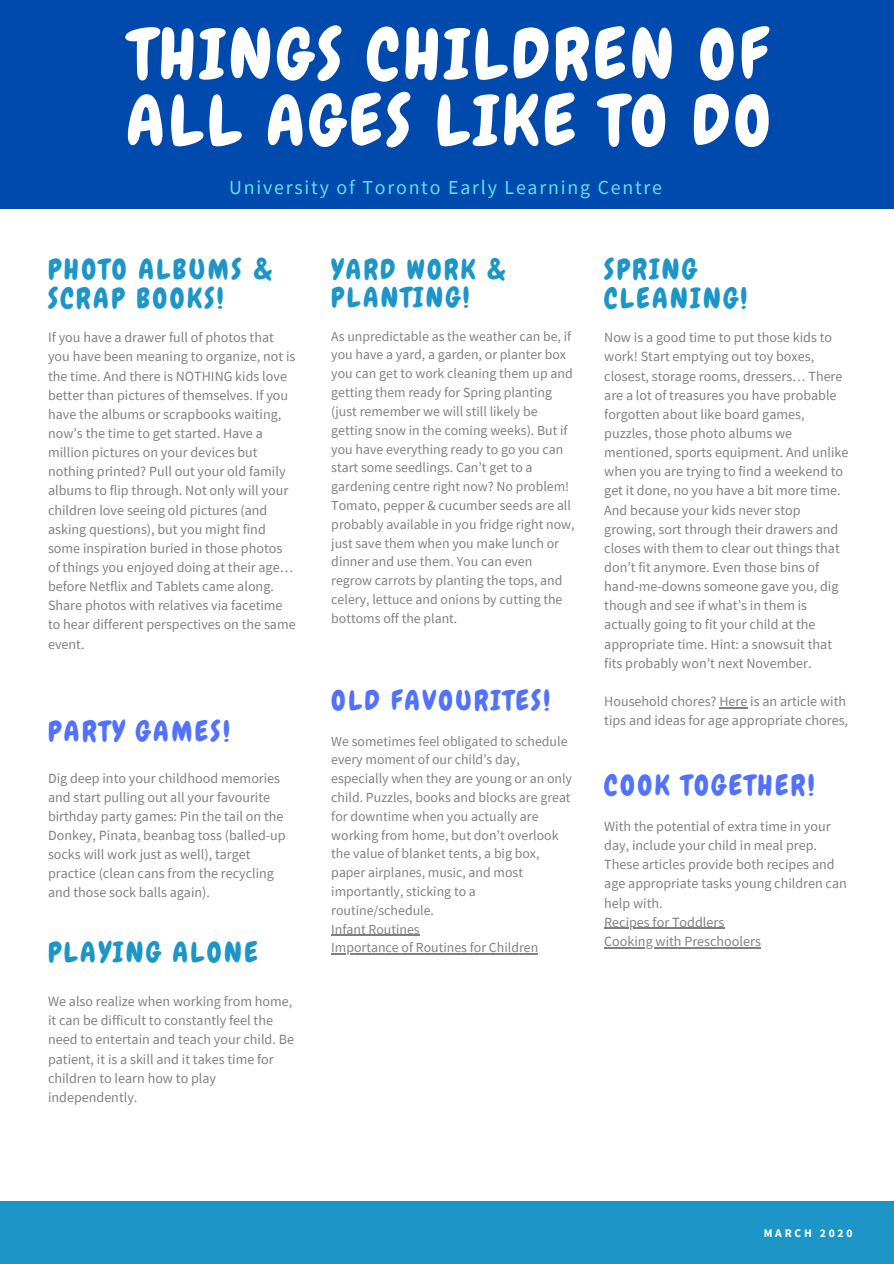
<style>
.page{position:relative;width:894px;height:1264px;background:#fff}
.page>*{position:absolute;margin:0;border:0;box-sizing:border-box;transform-origin:0 0}
.t1{font:69.6px/66.4px "Chewy";letter-spacing:.06em;color:#fff}
.t2{font:28.2px "Chewy";letter-spacing:.09em;color:#1d96c7}
.t3{font:28.2px "Chewy";letter-spacing:.09em;color:#5271ff}
.t4{font:27.6px "Chewy";letter-spacing:.09em;color:#1d96c7}
.t5{font:27.6px "Chewy";letter-spacing:.09em;color:#5271ff}
.t6{font:19.8px "Source Sans Pro";letter-spacing:.09em;color:#5ce1e6}
.t7{font:14.1px/19.2px "Source Sans Pro";color:#3b3b3b}
.t8{font:13.8px/18.8px "Source Sans Pro";color:#3b3b3b}
.t9{font:700 11.55px "Source Sans Pro";color:#fff}
</style>
<div class="page">
<div style="left:0;top:0;width:893px;height:209px;background:#004aad"></div>
<svg style="left:719px;top:707px;width:28px;height:1px"></svg>
<hr style="left:331px;top:934px;width:88px;height:1px;background:#3b3b3b">
<hr style="left:331px;top:953px;width:207px;height:1px;background:#3b3b3b">
<hr style="left:604px;top:927px;width:120px;height:2px;background:#3b3b3b">
<hr style="left:604px;top:947px;width:156px;height:1px;background:#3b3b3b">
<div style="left:0;top:1201px;width:893px;height:62px;background:#1d96c7"></div>
<h1 class="t1" style="left:126px;top:22px;width:645px">THINGS CHILDREN OF<br>ALL AGES LIKE TO DO</h1>
<h1 class="t6" style="left:229px;top:175px;width:434px">U n i ve r sit y o f T o r o n t o E a r l y L e ar n i n g C e nt r e</h1>
<h2 class="t2" style="left:48px;top:252px;width:226px">PHOTO ALBUMS &amp;</h2>
<h2 class="t4" style="left:331px;top:252px;width:176px">YARD WORK &amp;</h2>
<h2 class="t2" style="left:604px;top:252px;width:94px">SPRING</h2>
<h2 class="t2" style="left:48px;top:280px;width:177px">SCRAP BOOKS!</h2>
<h2 class="t4" style="left:331px;top:279px;width:139px">PLANTING!</h2>
<h2 class="t2" style="left:604px;top:280px;width:144px">CLEANING!</h2>
<p class="t7" style="left:48px;top:327px;width:249px">If you have a drawer full of photos that you have been meaning to organize, not is the time. And there is NOTHING kids love better than pictures of themselves. If you have the albums or scrapbooks waiting, now’s the time to get started. Have a million pictures on your devices but nothing printed? Pull out your old family albums to flip through. Not only will your children love seeing old pictures (and asking questions), but you might find some inspiration buried in those photos of things you enjoyed doing at their age… before Netflix and Tablets came along.<br>Share photos with relatives via facetime to hear different perspectives on the same event.</p>
<p class="t8" style="left:331px;top:326px;width:245px">As unpredictable as the weather can be, if you have a yard, a garden, or planter box you can get to work cleaning them up and getting them ready for Spring planting (just remember we will still likely be getting snow in the coming weeks). But if you have everything ready to go you can start some seedlings. Can’t get to a gardening centre right now? No problem!<br>Tomato, pepper &amp; cucumber seeds are all probably available in you fridge right now, just save them when you make lunch or dinner and use them. You can even regrow carrots by planting the tops, and celery, lettuce and onions by cutting the bottoms off the plant.</p>
<h2 class="t5" style="left:331px;top:683px;width:220px">OLD FAVOURITES!</h2>
<h2 class="t3" style="left:48px;top:713px;width:183px">PARTY GAMES!</h2>
<p class="t7" style="left:604px;top:327px;width:246px">Now is a good time to put those kids to work! Start emptying out toy boxes, closest, storage rooms, dressers… There are a lot of treasures you have probable forgotten about like board games, puzzles, those photo albums we mentioned, sports equipment. And unlike when you are trying to find a weekend to get it done, no you have a bit more time.<br>And because your kids never stop growing, sort through their drawers and closes with them to clear out things that don’t fit anymore. Even those bins of hand-me-downs someone gave you, dig though and see if what’s in them is actually going to fit your child at the appropriate time. Hint: a snowsuit that fits probably won’t next November.</p>
<p class="t7" style="left:604px;top:691px;width:245px">Household chores? Here is an article with tips and ideas for age appropriate chores,</p>
<p class="t8" style="left:331px;top:731px;width:242px">We sometimes feel obligated to schedule every moment of our child’s day, especially when they are young or an only child. Puzzles, books and blocks are great for downtime when you actually are working from home, but don’t overlook the value of blanket tents, a big box, paper airplanes, music, and most importantly, sticking to a routine/schedule.<br>Infant Routines<br>Importance of Routines for Children</p>
<p class="t7" style="left:48px;top:768px;width:239px">Dig deep into your childhood memories and start pulling out all your favourite birthday party games: Pin the tail on the Donkey, Pinata, beanbag toss (balled-up socks will work just as well), target practice (clean cans from the recycling and those sock balls again).</p>
<h2 class="t3" style="left:604px;top:767px;width:212px">COOK TOGETHER!</h2>
<h2 class="t2" style="left:48px;top:934px;width:211px">PLAYING ALONE</h2>
<p class="t7" style="left:604px;top:816px;width:244px">With the potential of extra time in your day, include your child in meal prep.<br>These articles provide both recipes and age appropriate tasks young children can help with.<br>Recipes for Toddlers<br>Cooking with Preschoolers</p>
<p class="t7" style="left:48px;top:991px;width:247px">We also realize when working from home, it can be difficult to constantly feel the need to entertain and teach your child. Be patient, it is a skill and it takes time for children to learn how to play independently.</p>
<p class="t9" style="left:763px;top:1225px;width:90px">M A R C H 2 0 2 0</p>
</div>
